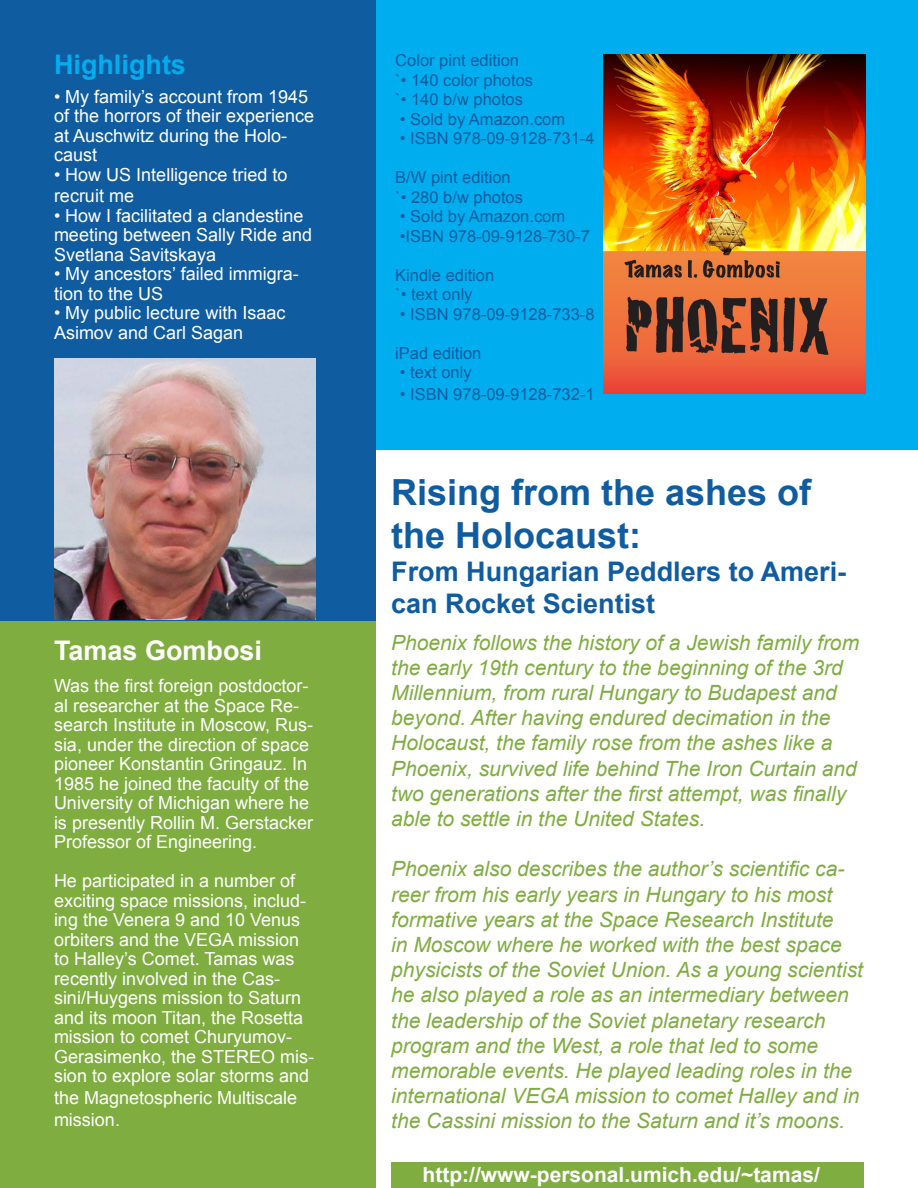
<style>
.page{position:relative;width:918px;height:1188px;background:#fff}
.page>*{position:absolute;margin:0;border:0;box-sizing:border-box;transform-origin:0 0}
.t1{font:700 36px/43.2px "Arial";color:#105ca0}
.t2{font:700 27px/32.4px "Arial";color:#105ca0}
.t3{font:700 27px "Arial";color:#fff}
.t4{font:700 27px "Arial";color:#00aeef}
.t5{font:italic 21px/25.2px "Arial";color:#7fad40}
.t6{font:700 21px "Arial";color:#fff}
.t7{font:18px/19.5px "Arial";color:#fff}
.t8{font:16.5px "Arial";color:#105c9f}
</style>
<div class="page">
<div style="left:373px;top:0;width:545px;height:449px;background:#00aeef"></div>
<div style="left:0;top:0;width:375px;height:1188px;background:#105ca0"></div>
<div style="left:391px;top:1162px;width:473px;height:26px;background:#7fad40"></div>
<div style="left:0;top:621px;width:375px;height:567px;background:#7fad40"></div>
<img style="left:54px;top:359px;width:261px;height:261px">
<img style="left:604px;top:54px;width:261px;height:339px">
<p class="t4" style="left:54px;top:47px;width:134px">Highlights</p>
<p class="t7" style="left:54px;top:87px;width:262px">• My family’s account from 1945 of the horrors of their experience at Auschwitz during the Holo&shy;caust</p>
<p class="t7" style="left:54px;top:164px;width:235px;line-height:21.6px">• How US Intelligence tried to recruit me</p>
<p class="t7" style="left:54px;top:206px;width:260px">• How I facilitated a clandestine meeting between Sally Ride and<br>Svetlana Savitskaya</p>
<p class="t7" style="left:54px;top:264px;width:246px">• My ancestors’ failed immigra&shy;tion to the US</p>
<p class="t7" style="left:54px;top:303px;width:233px">• My public lecture with Isaac<br>Asimov and Carl Sagan</p>
<p class="t3" style="left:54px;top:632px;width:210px">Tamas Gombosi</p>
<p class="t7" style="left:54px;top:677px;width:261px">Was the first foreign postdoctor&shy;al researcher at the Space Re&shy;search Institute in Moscow, Rus&shy;sia, under the direction of space pioneer Konstantin Gringauz. In<br>1985 he joined the faculty of the<br>University of Michigan where he is presently Rollin M. Gerstacker<br>Professor of Engineering.</p>
<p class="t7" style="left:54px;top:872px;width:262px">He participated in a number of exciting space missions, includ&shy;ing the Venera 9 and 10 Venus orbiters and the VEGA mission to Halley’s Comet. Tamas was recently involved in the Cas&shy;sini/Huygens mission to Saturn and its moon Titan, the Rosetta mission to comet Churyumov-<br>Gerasimenko, the STEREO mis&shy;sion to explore solar storms and</p>
<p class="t7" style="left:54px;top:1087px;width:245px;line-height:21.6px">the Magnetospheric Multiscale mission.</p>
<p class="t8" style="left:395px;top:49px;width:125px">Color pint edition</p>
<p class="t8" style="left:395px;top:69px;width:139px">`• 140 color photos</p>
<p class="t8" style="left:395px;top:88px;width:129px">`• 140 b/w photos</p>
<p class="t8" style="left:400px;top:108px;width:167px">• Sold by Amazon.com</p>
<p class="t8" style="left:400px;top:127px;width:196px">• ISBN 978-09-9128-731-4</p>
<p class="t8" style="left:395px;top:166px;width:117px">B/W pint edition</p>
<p class="t8" style="left:395px;top:186px;width:129px">`• 280 b/w photos</p>
<p class="t8" style="left:400px;top:205px;width:167px">• Sold by Amazon.com</p>
<p class="t8" style="left:400px;top:225px;width:192px">•ISBN 978-09-9128-730-7</p>
<p class="t8" style="left:395px;top:264px;width:101px">Kindle edition</p>
<p class="t8" style="left:395px;top:283px;width:79px">`• text only</p>
<p class="t8" style="left:400px;top:303px;width:196px">• ISBN 978-09-9128-733-8</p>
<p class="t8" style="left:395px;top:342px;width:88px">iPad edition</p>
<p class="t8" style="left:400px;top:361px;width:73px">• text only</p>
<p class="t8" style="left:400px;top:383px;width:196px">• ISBN 978-09-9128-732-1</p>
<p class="t1" style="left:391px;top:472px;width:422px">Rising from the ashes of the Holocaust:</p>
<p class="t2" style="left:391px;top:556px;width:457px">From Hungarian Peddlers to Ameri&shy;can Rocket Scientist</p>
<p class="t5" style="left:391px;top:630px;width:469px">Phoenix follows the history of a Jewish family from the early 19th century to the beginning of the 3rd Millennium, from rural Hungary to Budapest and beyond. After having endured decimation in the Holocaust, the family rose from the ashes like a Phoenix, survived life behind The Iron Curtain and two generations after the first attempt, was finally able to settle in the United States.</p>
<p class="t5" style="left:391px;top:857px;width:473px">Phoenix also describes the author’s scientific ca&shy;reer from his early years in Hungary to his most formative years at the Space Research Institute<br>in Moscow where he worked with the best space physicists of the Soviet Union. As a young scientist he also played a role as an intermediary between the leadership of the Soviet planetary research program and the West, a role that led to some memorable events. He played leading roles in the international VEGA mission to comet Halley and in the Cassini mission to the Saturn and it’s moons.</p>
<p class="t6" style="left:423px;top:1160px;width:399px">http://www-personal.umich.edu/~tamas/</p>
</div>
